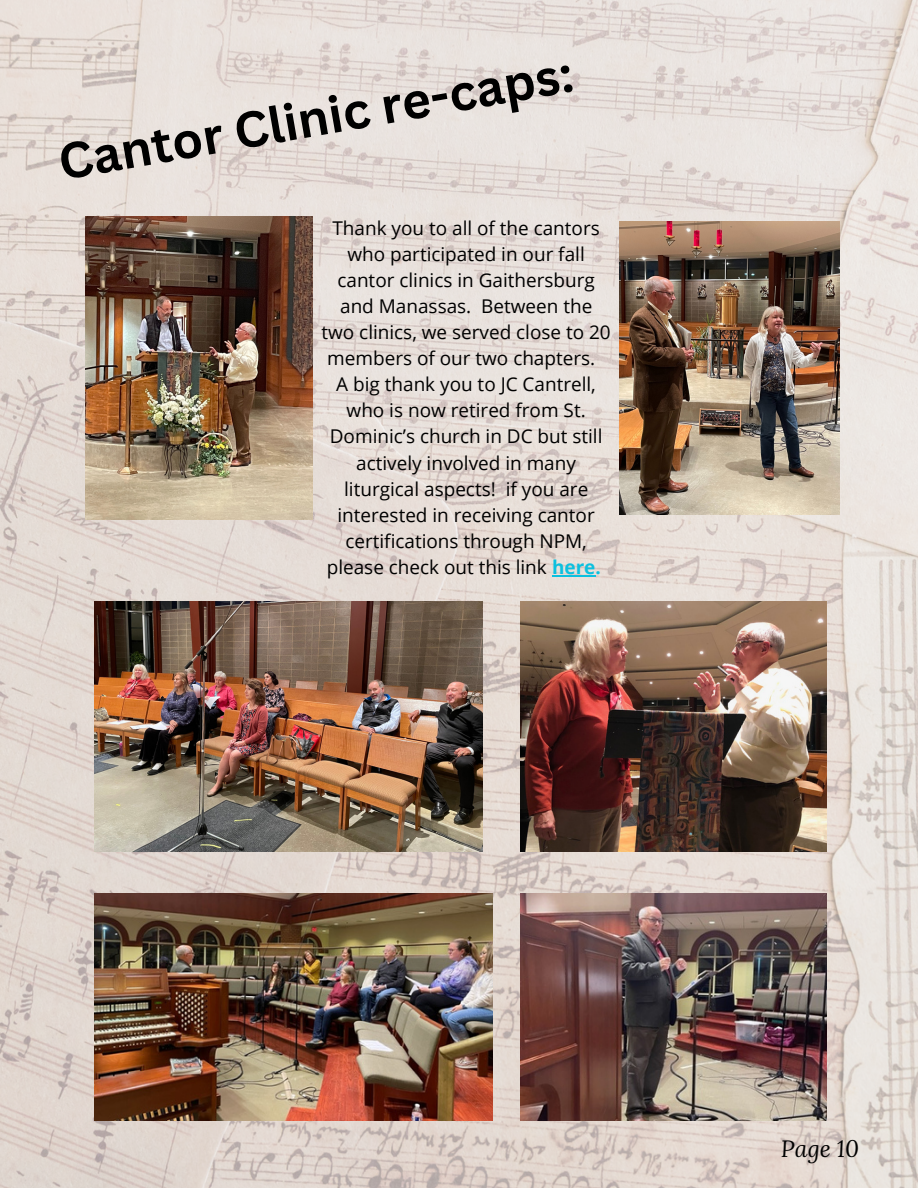
<style>
.page{position:relative;width:918px;height:1188px;background:#fff}
.page>*{position:absolute;margin:0;border:0;box-sizing:border-box;transform-origin:0 0}
.t1{font:700 49.5px "Canva Sans";color:#000}
.t2{font:italic 23.25px "Lora";color:#000}
.t3{font:18.9px/26.1px "Open Sans";color:#000;text-align:center}
.s1{font-weight:700;color:#0cc0df}
</style>
<div class="page">
<img style="left:0;top:0;width:918px;height:1188px">
<img style="left:620px;top:222px;width:219px;height:292px">
<img style="left:85px;top:217px;width:228px;height:302px">
<img style="left:520px;top:601px;width:306px;height:250px">
<img style="left:94px;top:601px;width:388px;height:250px">
<img style="left:94px;top:894px;width:399px;height:227px">
<img style="left:520px;top:894px;width:306px;height:227px">
<hr style="left:552px;top:575px;width:43px;height:1px;background:#0cc0df">
<p class="t1" style="left:53px;top:129px;width:523px;rotate:-10deg">Cantor Clinic re-caps:</p>
<p class="t3" style="left:322px;top:215px;width:291px">Thank you to all of the cantors who participated in our fall cantor clinics in Gaithersburg and Manassas. Between the two clinics, we served close to 20 members of our two chapters.<br>A big thank you to JC Cantrell, who is now retired from St.<br>Dominic’s church in DC but still actively involved in many liturgical aspects! if you are interested in receiving cantor certifications through NPM, please check out this link <span class="s1">here.</span></p>
<p class="t2" style="left:781px;top:1133px;width:80px">Page 10</p>
</div>
